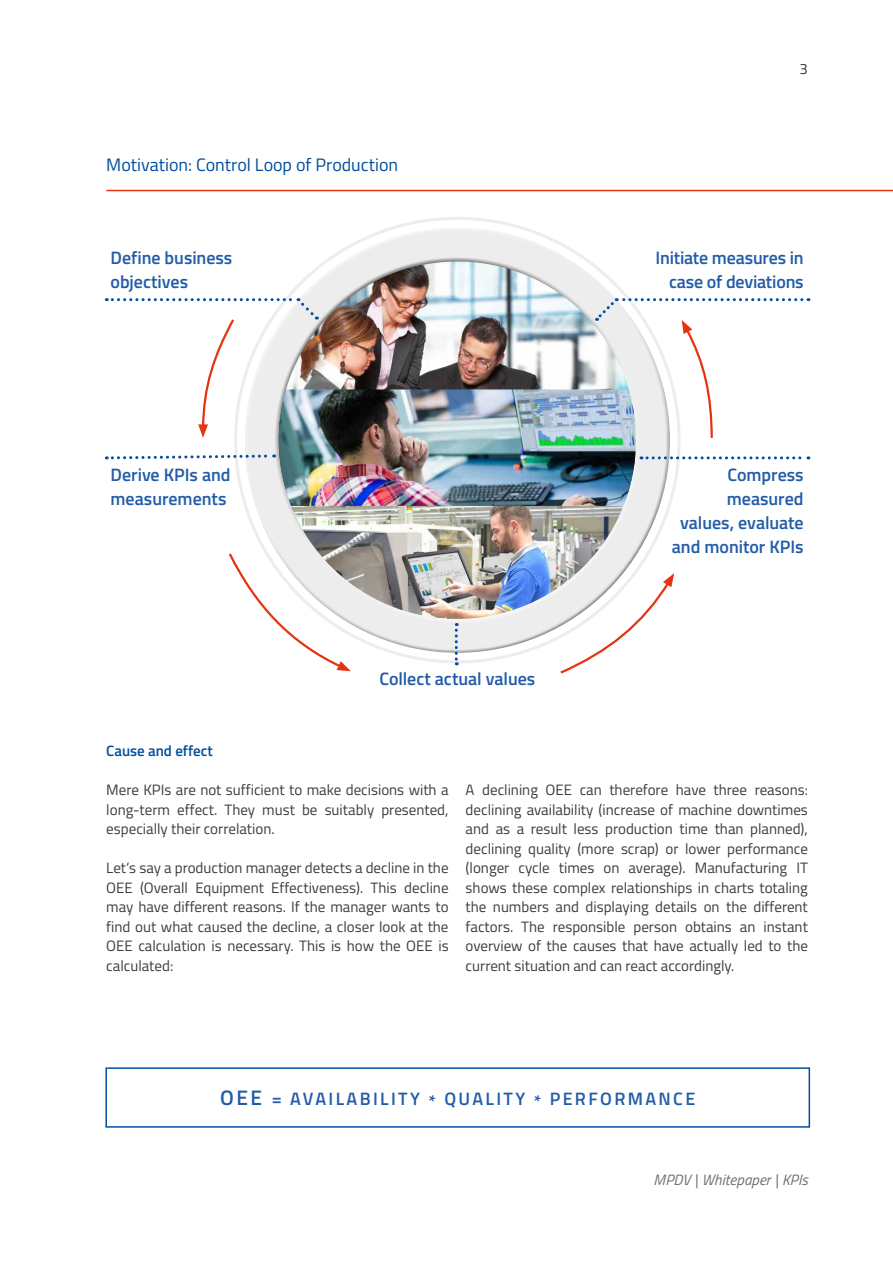
<style>
.page{position:relative;width:893px;height:1263px;background:#fff}
.page>*{position:absolute;margin:0;border:0;box-sizing:border-box;transform-origin:0 0}
.t1{font:600 18px/24px "Titillium";color:#225ca8}
.t2{font:600 18px "Titillium";letter-spacing:.13em;color:#225ca8}
.t3{font:18px "Titillium";letter-spacing:-.005em;color:#004f9f}
.t4{font:15px/19.5px "Titillium";color:#3c3c3b;text-align:justify}
.t5{font:italic 15px "Titillium";color:#706f6f}
.t6{font:600 15px "Titillium";color:#004f9f}
.s1{font-size:21px}
</style>
<div class="page">
<hr style="left:106px;top:190px;width:787px;height:1px;background:#e63312">
<div style="left:244px;top:226px;width:399px;height:397px;background:#fff;opacity:.75"></div>
<div style="left:258px;top:257px;width:412px;height:396px;background:#000;opacity:.46"></div>
<svg style="left:106px;top:453px;width:169px;height:8px"></svg>
<svg style="left:641px;top:456px;width:168px;height:3px"></svg>
<svg style="left:228px;top:551px;width:123px;height:120px"></svg>
<svg style="left:558px;top:573px;width:116px;height:101px"></svg>
<svg style="left:106px;top:298px;width:212px;height:140px"></svg>
<svg style="left:594px;top:298px;width:208px;height:142px"></svg>
<svg style="left:455px;top:623px;width:3px;height:42px"></svg>
<div style="left:105px;top:1067px;width:705px;height:61px;border:2px solid #004f9f"></div>
<p class="t3" style="left:106px;top:152px;width:293px">Motivation: Control Loop of Production</p>
<p class="t1" style="left:111px;top:245px;width:123px">Define business objectives</p>
<p class="t4" style="left:799px;top:58px;width:10px">3</p>
<p class="t1" style="left:656px;top:245px;width:150px;text-align:right">Initiate measures in case of deviations</p>
<p class="t1" style="left:111px;top:462px;width:122px">Derive KPIs and measurements</p>
<p class="t1" style="left:672px;top:462px;width:133px;text-align:right">Compress measured values, evaluate and monitor KPIs</p>
<p class="t1" style="left:379px;top:666px;width:158px">Collect actual values</p>
<p class="t6" style="left:106px;top:739px;width:108px">Cause and effect</p>
<p class="t4" style="left:106px;top:779px;width:344px">Mere KPIs are not sufficient to make decisions with a long-term effect. They must be suitably presented, especially their correlation.</p>
<p class="t4" style="left:106px;top:857px;width:344px">Let‘s say a production manager detects a decline in the OEE (Overall Equipment Effectiveness). This decline may have different reasons. If the manager wants to find out what caused the decline, a closer look at the OEE calculation is necessary. This is how the OEE is calculated:</p>
<p class="t4" style="left:466px;top:779px;width:344px">A declining OEE can therefore have three reasons: declining availability (increase of machine downtimes and as a result less production time than planned), declining quality (more scrap) or lower performance (longer cycle times on average). Manufacturing IT shows these complex relationships in charts totaling the numbers and displaying details on the different factors. The responsible person obtains an instant overview of the causes that have actually led to the current situation and can react accordingly.</p>
<p class="t2" style="left:220px;top:1085px;width:477px"><span class="s1">OEE</span> = AVAILABILITY * QUALITY * PERFORMANCE</p>
<p class="t5" style="left:654px;top:1169px;width:156px">MPDV | Whitepaper | KPIs</p>
</div>
